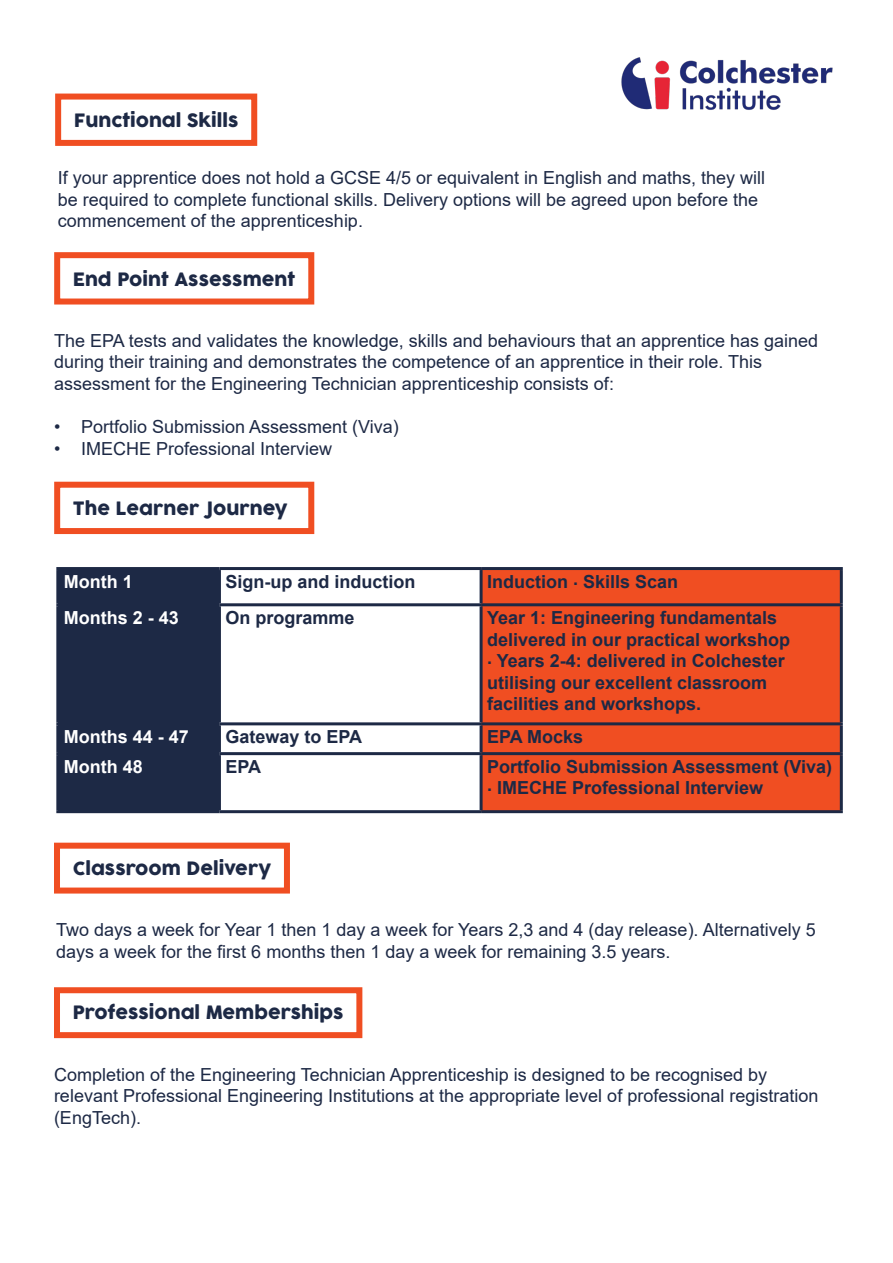
<style>
.page{position:relative;width:893px;height:1263px;background:#fff}
.page>*{position:absolute;margin:0;border:0;box-sizing:border-box;transform-origin:0 0}
.t1{font:18px/21.6px "Arial";color:#1d2945}
.t2{font:700 18px/21.6px "Arial";color:#1d2945}
.t3{font:18px "COCOGOOSE";color:#1d2945}
.t4{font:700 18px "Arial";color:#fff}
</style>
<div class="page">
<div style="left:55px;top:94px;width:202px;height:52px;border:6px solid #f04e22"></div>
<div style="left:54px;top:252px;width:260px;height:52px;border:6px solid #f04e22"></div>
<div style="left:54px;top:482px;width:260px;height:52px;border:6px solid #f04e22"></div>
<div style="left:59px;top:570px;width:159px;height:240px;background:#1d2945"></div>
<div style="left:483px;top:570px;width:357px;height:240px;background:#f04e22"></div>
<hr style="left:56px;top:567px;width:163px;height:3px;background:#1d2945">
<hr style="left:56px;top:570px;width:3px;height:33px;background:#1d2945">
<hr style="left:219px;top:567px;width:262px;height:3px;background:#1d2945">
<hr style="left:218px;top:570px;width:3px;height:33px;background:#1d2945">
<hr style="left:481px;top:567px;width:362px;height:3px;background:#1d2945">
<hr style="left:480px;top:570px;width:3px;height:33px;background:#1d2945">
<hr style="left:840px;top:570px;width:3px;height:33px;background:#1d2945">
<hr style="left:56px;top:603px;width:163px;height:3px;background:#1d2945">
<hr style="left:56px;top:606px;width:3px;height:116px;background:#1d2945">
<hr style="left:219px;top:603px;width:262px;height:3px;background:#1d2945">
<hr style="left:218px;top:606px;width:3px;height:116px;background:#1d2945">
<hr style="left:481px;top:603px;width:362px;height:3px;background:#1d2945">
<hr style="left:480px;top:606px;width:3px;height:116px;background:#1d2945">
<hr style="left:840px;top:606px;width:3px;height:116px;background:#1d2945">
<hr style="left:56px;top:722px;width:163px;height:3px;background:#1d2945">
<hr style="left:56px;top:725px;width:3px;height:27px;background:#1d2945">
<hr style="left:219px;top:722px;width:262px;height:3px;background:#1d2945">
<hr style="left:218px;top:725px;width:3px;height:27px;background:#1d2945">
<hr style="left:481px;top:722px;width:362px;height:3px;background:#1d2945">
<hr style="left:480px;top:725px;width:3px;height:27px;background:#1d2945">
<hr style="left:840px;top:725px;width:3px;height:27px;background:#1d2945">
<hr style="left:56px;top:752px;width:163px;height:3px;background:#1d2945">
<hr style="left:56px;top:755px;width:3px;height:55px;background:#1d2945">
<hr style="left:219px;top:752px;width:262px;height:3px;background:#1d2945">
<hr style="left:218px;top:755px;width:3px;height:55px;background:#1d2945">
<hr style="left:481px;top:752px;width:362px;height:3px;background:#1d2945">
<hr style="left:480px;top:755px;width:3px;height:55px;background:#1d2945">
<hr style="left:840px;top:755px;width:3px;height:55px;background:#1d2945">
<hr style="left:56px;top:810px;width:163px;height:3px;background:#1d2945">
<hr style="left:219px;top:810px;width:262px;height:3px;background:#1d2945">
<hr style="left:481px;top:810px;width:362px;height:3px;background:#1d2945">
<div style="left:54px;top:843px;width:236px;height:50px;border:6px solid #f04e22"></div>
<div style="left:54px;top:987px;width:308px;height:51px;border:6px solid #f04e22"></div>
<img style="left:621px;top:57px;width:212px;height:53px">
<p class="t3" style="left:74px;top:107px;width:166px">Functional Skills</p>
<p class="t1" style="left:58px;top:167px;width:709px">If your apprentice does not hold a GCSE 4/5 or equivalent in English and maths, they will be required to complete functional skills. Delivery options will be agreed upon before the commencement of the apprenticeship.</p>
<p class="t3" style="left:73px;top:266px;width:224px">End Point Assessment</p>
<p class="t1" style="left:54px;top:329px;width:766px">The EPA tests and validates the knowledge, skills and behaviours that an apprentice has gained during their training and demonstrates the competence of an apprentice in their role. This assessment for the Engineering Technician apprenticeship consists of:</p>
<p class="t1" style="left:54px;top:416px;width:346px">• Portfolio Submission Assessment (Viva)</p>
<p class="t1" style="left:54px;top:437px;width:280px">• IMECHE Professional Interview</p>
<p class="t3" style="left:73px;top:495px;width:216px">The Learner Journey</p>
<p class="t4" style="left:64px;top:569px;width:70px">Month 1</p>
<p class="t2" style="left:225px;top:571px;width:192px">Sign-up and induction</p>
<p class="t2" style="left:487px;top:571px;width:193px">Induction . Skills Scan</p>
<p class="t4" style="left:64px;top:605px;width:117px">Months 2 - 43</p>
<p class="t2" style="left:225px;top:607px;width:131px">On programme</p>
<p class="t2" style="left:487px;top:607px;width:305px">Year 1: Engineering fundamentals delivered in our practical workshop . Years 2-4: delivered in Colchester utilising our excellent classroom facilities and workshops.</p>
<p class="t4" style="left:64px;top:724px;width:127px">Months 44 - 47</p>
<p class="t2" style="left:225px;top:726px;width:138px">Gateway to EPA</p>
<p class="t2" style="left:487px;top:726px;width:98px">EPA Mocks</p>
<p class="t4" style="left:64px;top:754px;width:81px">Month 48</p>
<p class="t2" style="left:225px;top:756px;width:37px">EPA</p>
<p class="t2" style="left:487px;top:756px;width:347px">Portfolio Submission Assessment (Viva) . IMECHE Professional Interview</p>
<p class="t3" style="left:73px;top:855px;width:200px">Classroom Delivery</p>
<p class="t1" style="left:56px;top:919px;width:761px">Two days a week for Year 1 then 1 day a week for Years 2,3 and 4 (day release). Alternatively 5 days a week for the first 6 months then 1 day a week for remaining 3.5 years.</p>
<p class="t3" style="left:73px;top:999px;width:272px">Professional Memberships</p>
<p class="t1" style="left:54px;top:1063px;width:766px">Completion of the Engineering Technician Apprenticeship is designed to be recognised by relevant Professional Engineering Institutions at the appropriate level of professional registration (EngTech).</p>
</div>
